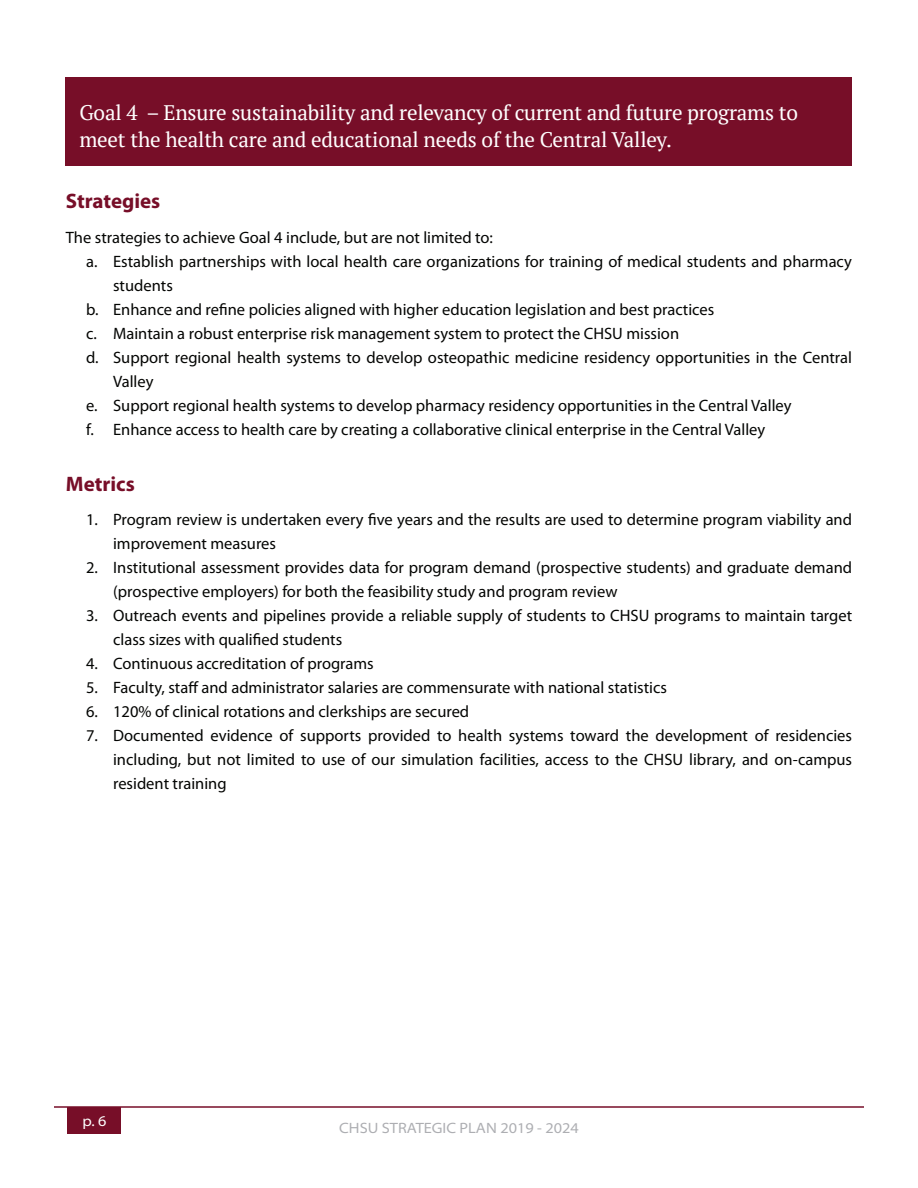
<style>
.page{position:relative;width:918px;height:1188px;background:#fff}
.page>*{position:absolute;margin:0;border:0;box-sizing:border-box;transform-origin:0 0}
.t1{font:21px/27px "PT Serif";letter-spacing:-.01em;color:#fff}
.t2{font:700 21px "Myriad Pro";color:#770e28}
.t3{font:16.5px/24px "Myriad Pro";color:#040503}
.t4{font:semi-expanded 15px "Myriad Pro";color:#adaeb2}
.t5{font:semi-expanded 15px "Myriad Pro";color:#fff}
</style>
<div class="page">
<div style="left:68px;top:1107px;width:54px;height:27px;background:#770e28"></div>
<hr style="left:54px;top:1106px;width:810px;height:2px;background:#770e28">
<div style="left:66px;top:77px;width:786px;height:89px;background:#770e28"></div>
<p class="t1" style="left:79px;top:98px;width:720px">Goal 4 – Ensure sustainability and relevancy of current and future programs to meet the health care and educational needs of the Central Valley.</p>
<p class="t2" style="left:66px;top:187px;width:96px">Strategies</p>
<p class="t3" style="left:66px;top:225px;width:429px">The strategies to achieve Goal 4 include, but are not limited to:</p>
<p class="t3" style="left:113px;top:249px;width:740px;text-indent:-27px">a. Establish partnerships with local health care organizations for training of medical students and pharmacy students</p>
<p class="t3" style="left:86px;top:297px;width:630px">b. Enhance and refine policies aligned with higher education legislation and best practices</p>
<p class="t3" style="left:86px;top:321px;width:595px">c. Maintain a robust enterprise risk management system to protect the CHSU mission</p>
<p class="t3" style="left:113px;top:345px;width:740px;text-indent:-27px">d. Support regional health systems to develop osteopathic medicine residency opportunities in the Central<br>Valley</p>
<p class="t3" style="left:86px;top:393px;width:707px">e. Support regional health systems to develop pharmacy residency opportunities in the Central Valley</p>
<p class="t3" style="left:86px;top:417px;width:681px">f. Enhance access to health care by creating a collaborative clinical enterprise in the Central Valley</p>
<p class="t2" style="left:66px;top:470px;width:70px">Metrics</p>
<p class="t3" style="left:113px;top:507px;width:740px;text-indent:-27px">1. Program review is undertaken every five years and the results are used to determine program viability and improvement measures</p>
<p class="t3" style="left:113px;top:555px;width:741px;text-indent:-27px">2. Institutional assessment provides data for program demand (prospective students) and graduate demand (prospective employers) for both the feasibility study and program review</p>
<p class="t3" style="left:113px;top:603px;width:741px;text-indent:-27px">3. Outreach events and pipelines provide a reliable supply of students to CHSU programs to maintain target class sizes with qualified students</p>
<p class="t3" style="left:86px;top:651px;width:289px">4. Continuous accreditation of programs</p>
<p class="t3" style="left:86px;top:675px;width:582px">5. Faculty, staff and administrator salaries are commensurate with national statistics</p>
<p class="t3" style="left:86px;top:699px;width:385px">6. 120% of clinical rotations and clerkships are secured</p>
<p class="t3" style="left:113px;top:723px;width:741px;text-align:justify;text-indent:-27px">7. Documented evidence of supports provided to health systems toward the development of residencies including, but not limited to use of our simulation facilities, access to the CHSU library, and on-campus resident training</p>
<p class="t5" style="left:82px;top:1111px;width:26px">p. 6</p>
<p class="t4" style="left:339px;top:1119px;width:241px">CHSU STRATEGIC PLAN 2019 - 2024</p>
</div>
